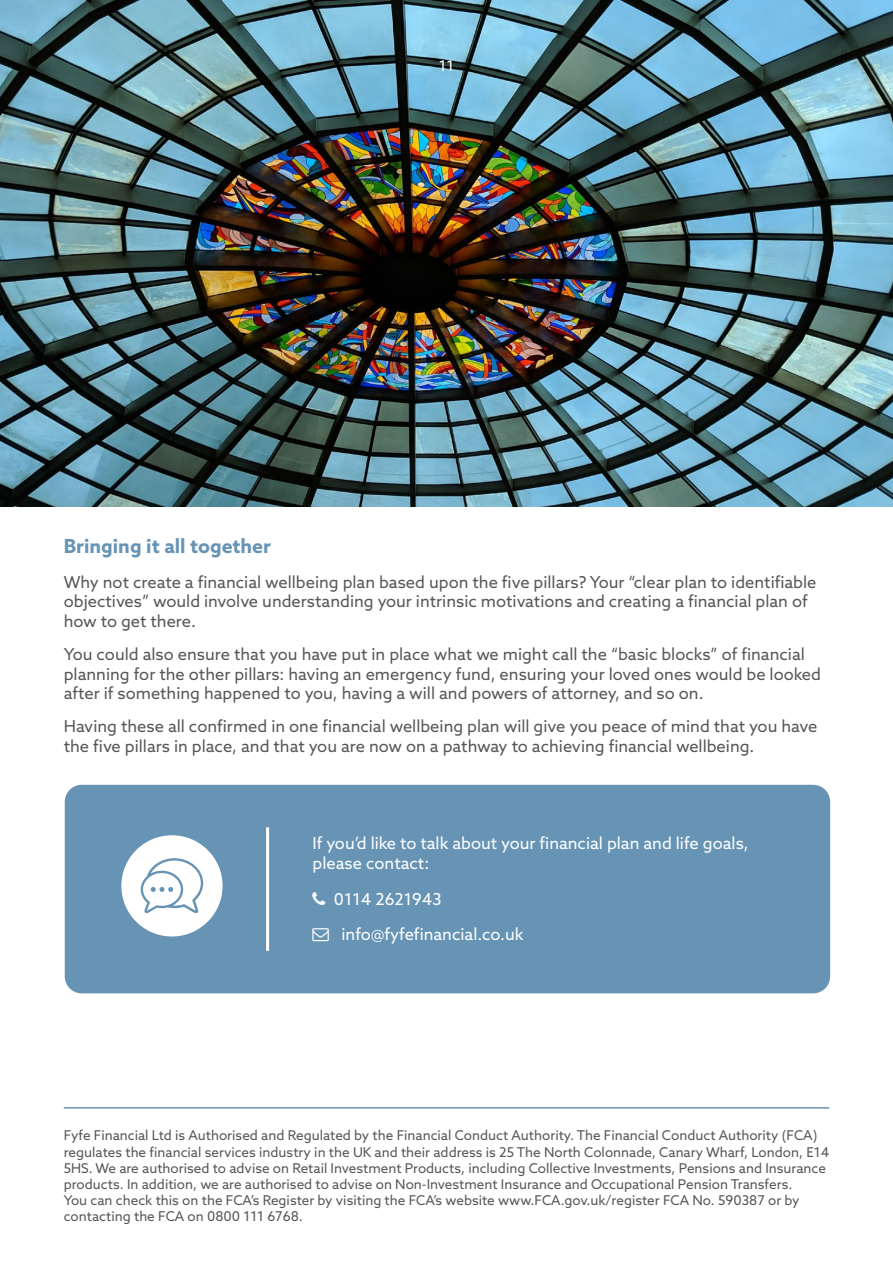
<style>
.page{position:relative;width:893px;height:1263px;background:#fff}
.page>*{position:absolute;margin:0;border:0;box-sizing:border-box;transform-origin:0 0}
.t1{font:700 19.5px "Azo Sans";color:#6794b5}
.t2{font:16.5px/19.8px "Azo Sans";color:#575756}
.t3{font:16.5px/19.8px "Azo Sans";color:#fff}
.t4{font:15px "Azo Sans";color:#fff}
.t5{font:13.5px/16.2px "Azo Sans";color:#575756}
</style>
<div class="page">
<img style="left:0;top:0;width:893px;height:506px">
<div style="left:65px;top:785px;width:765px;height:208px;background:#6794b5;border-radius:17px"></div>
<hr style="left:266px;top:827px;width:3px;height:124px;background:#fff">
<div style="left:121px;top:835px;width:102px;height:101px;background:#fff;border-radius:50%"></div>
<svg style="left:141px;top:858px;width:62px;height:55px"></svg>
<hr style="left:64px;top:1107px;width:765px;height:1px;background:#6794b5">
<p class="t4" style="left:439px;top:56px;width:17px">11</p>
<p class="t1" style="left:64px;top:533px;width:209px">Bringing it all together</p>
<p class="t2" style="left:64px;top:572px;width:754px">Why not create a financial wellbeing plan based upon the five pillars? Your “clear plan to identifiable objectives” would involve understanding your intrinsic motivations and creating a financial plan of how to get there.</p>
<p class="t2" style="left:64px;top:644px;width:759px">You could also ensure that you have put in place what we might call the “basic blocks” of financial planning for the other pillars: having an emergency fund, ensuring your loved ones would be looked after if something happened to you, having a will and powers of attorney, and so on.</p>
<p class="t2" style="left:64px;top:716px;width:755px">Having these all confirmed in one financial wellbeing plan will give you peace of mind that you have the five pillars in place, and that you are now on a pathway to achieving financial wellbeing.</p>
<p class="t3" style="left:313px;top:833px;width:438px">If you’d like to talk about your financial plan and life goals, please contact:</p>
<p class="t3" style="left:334px;top:888px;width:109px">0114 2621943</p>
<p class="t3" style="left:341px;top:924px;width:184px">info@fyfefinancial.co.uk</p>
<p class="t5" style="left:64px;top:1127px;width:767px">Fyfe Financial Ltd is Authorised and Regulated by the Financial Conduct Authority. The Financial Conduct Authority (FCA) regulates the financial services industry in the UK and their address is 25 The North Colonnade, Canary Wharf, London, E14<br>5HS. We are authorised to advise on Retail Investment Products, including Collective Investments, Pensions and Insurance products. In addition, we are authorised to advise on Non-Investment Insurance and Occupational Pension Transfers.<br>You can check this on the FCA’s Register by visiting the FCA’s website www.FCA.gov.uk/register FCA No. 590387 or by contacting the FCA on 0800 111 6768.</p>
</div>
